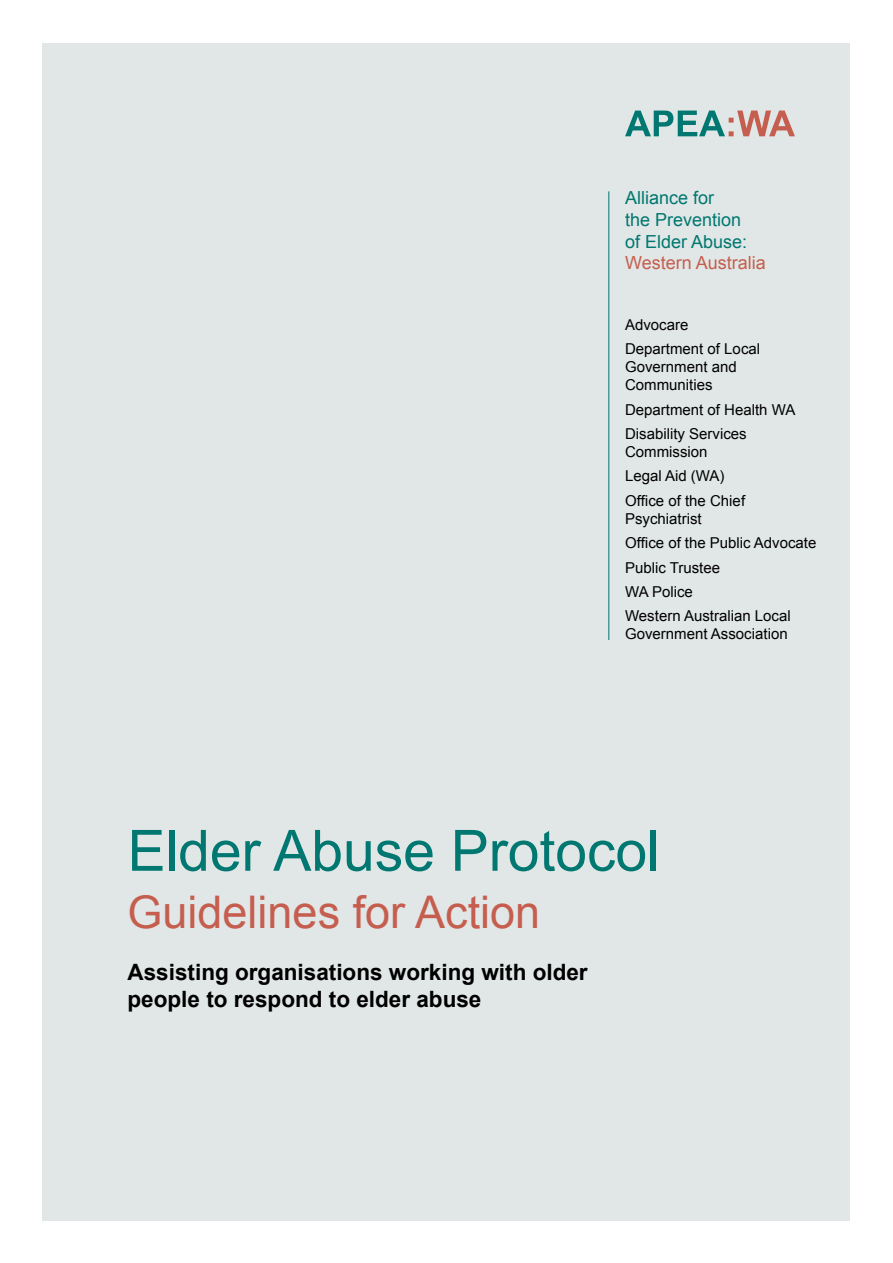
<style>
.page{position:relative;width:893px;height:1263px;background:#fff}
.page>*{position:absolute;margin:0;border:0;box-sizing:border-box;transform-origin:0 0}
.t1{font:57px "Arial";color:#007770}
.t2{font:45px "Arial";color:#c55e4f}
.t3{font:700 22.5px/27px "Arial";color:#000}
.t4{font:18px/21.6px "Arial";color:#007770}
.t5{font:18px "Arial";color:#c55e4f}
.t6{font:15px/24.3px "Arial";color:#000}
</style>
<div class="page">
<div style="left:43px;top:43px;width:807px;height:1177px;background:#e1e7e6"></div>
<svg style="left:625px;top:111px;width:170px;height:25px"></svg>
<hr style="left:608px;top:191px;width:1px;height:449px;background:#007770">
<p class="t4" style="left:625px;top:188px;width:124px">Alliance for<br>the Prevention of Elder Abuse:</p>
<p class="t5" style="left:625px;top:251px;width:142px">Western Australia</p>
<p class="t6" style="left:625px;top:313px;width:137px">Advocare<br>Department of Local</p>
<p class="t6" style="left:625px;top:358px;width:113px;line-height:18px">Government and<br>Communities</p>
<p class="t6" style="left:625px;top:397px;width:172px">Department of Health WA<br>Disability Services</p>
<p class="t6" style="left:625px;top:440px;width:122px">Commission<br>Legal Aid (WA)<br>Office of the Chief</p>
<p class="t6" style="left:625px;top:506px;width:193px">Psychiatrist<br>Office of the Public Advocate<br>Public Trustee<br>WA Police<br>Western Australian Local</p>
<p class="t6" style="left:625px;top:622px;width:164px">Government Association</p>
<h1 class="t1" style="left:128px;top:813px;width:534px">Elder Abuse Protocol</h1>
<h2 class="t2" style="left:128px;top:882px;width:414px">Guidelines for Action</h2>
<h3 class="t3" style="left:128px;top:959px;width:462px">Assisting organisations working with older people to respond to elder abuse</h3>
</div>
